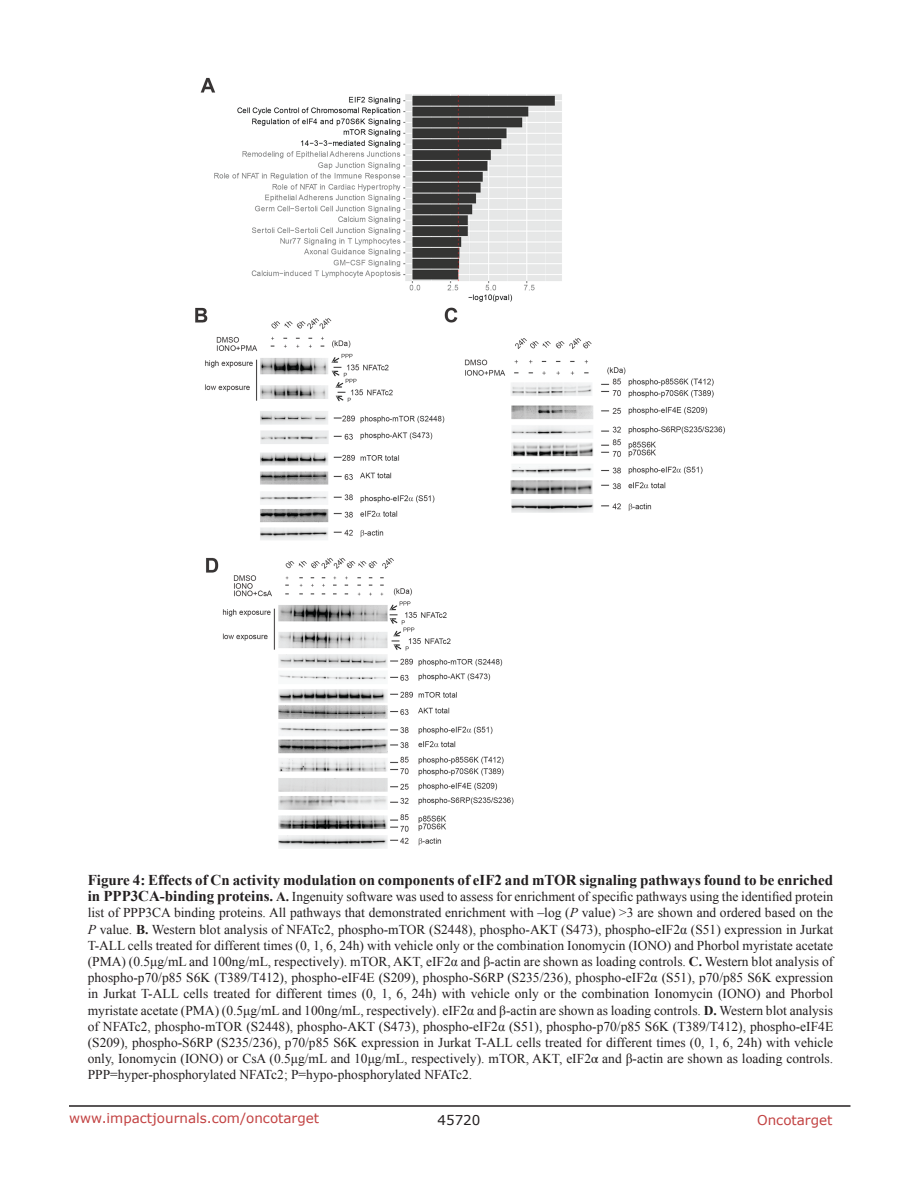
<style>
.page{position:relative;width:918px;height:1188px;background:#fff}
.page>*{position:absolute;margin:0;border:0;box-sizing:border-box;transform-origin:0 0}
.figuretext{font:700 15px "Times New Roman";color:#231f20}
.figuretext-2{font:13.5px/16.2px "Times New Roman";color:#231f20;text-align:justify}
.t1{font:13.5px "Verdana";color:#c24141}
.t2{font:13.5px "Verdana";color:#231f20}
.s1{font-weight:700;font-size:15px}
.s2{font-weight:700}
.s3{font-style:italic}
.s4{font-family:"STIX General"}
</style>
<div class="page">
<hr style="left:69px;top:1105px;width:781px;height:2px;background:#231f20">
<img style="left:195px;top:77px;width:530px;height:772px">
<p class="figuretext" style="left:88px;top:870px;width:747px">Figure 4: Effects of Cn activity modulation on components of eIF2 and mTOR signaling pathways found to be enriched</p>
<p class="figuretext-2" style="left:88px;top:888px;width:747px"><span class="s1">in PPP3CA-binding proteins.</span> <span class="s2">A.</span> Ingenuity software was used to assess for enrichment of specific pathways using the identified protein list of PPP3CA binding proteins. All pathways that demonstrated enrichment with –log (<span class="s3">P</span> value) &gt;3 are shown and ordered based on the <span class="s3">P</span> value. <span class="s2">B.</span> Western blot analysis of NFATc2, phospho-mTOR (S2448), phospho-AKT (S473), phospho-eIF2α (S51) expression in Jurkat T-ALL cells treated for different times (0, 1, 6, 24h) with vehicle only or the combination Ionomycin (IONO) and Phorbol myristate acetate (PMA) (0.5μg/mL and 100ng/mL, respectively). mTOR, AKT, eIF2α and β-actin are shown as loading controls. <span class="s2">C.</span> Western blot analysis of phospho-p70/p85 S6K (T389/T412), phospho-eIF4E (S209), phospho-S6RP (S235/236), phospho-eIF2α (S51), p70/p85 S6K expression in Jurkat T-ALL cells treated for different times (0, 1, 6, 24h) with vehicle only or the combination Ionomycin (IONO) and Phorbol myristate acetate (PMA) (0.5μg/mL and 100ng/mL, respectively). eIF2α and β-actin are shown as loading controls. <span class="s2">D.</span> Western blot analysis of NFATc2, phospho-mTOR (S2448), phospho-AKT (S473), phospho-eIF2α (S51), phospho-p70/p85 S6K (T389/T412), phospho-eIF4E (S209), phospho-S6RP (S235/236), p70/p85 S6K expression in Jurkat T-ALL cells treated for different times (0, 1, 6, 24h) with vehicle only, Ionomycin (IONO) or CsA (0.5μg/mL and 10μg/mL, respectively). mTOR, AKT, eIF2<span class="s4">α</span> and β-actin are shown as loading controls.<br>PPP=hyper-phosphorylated NFATc2; P=hypo-phosphorylated NFATc2.</p>
<p class="t1" style="left:69px;top:1109px;width:252px">www.impactjournals.com/oncotarget</p>
<p class="t2" style="left:438px;top:1111px;width:44px">45720</p>
<p class="t1" style="left:757px;top:1111px;width:77px">Oncotarget</p>
</div>
